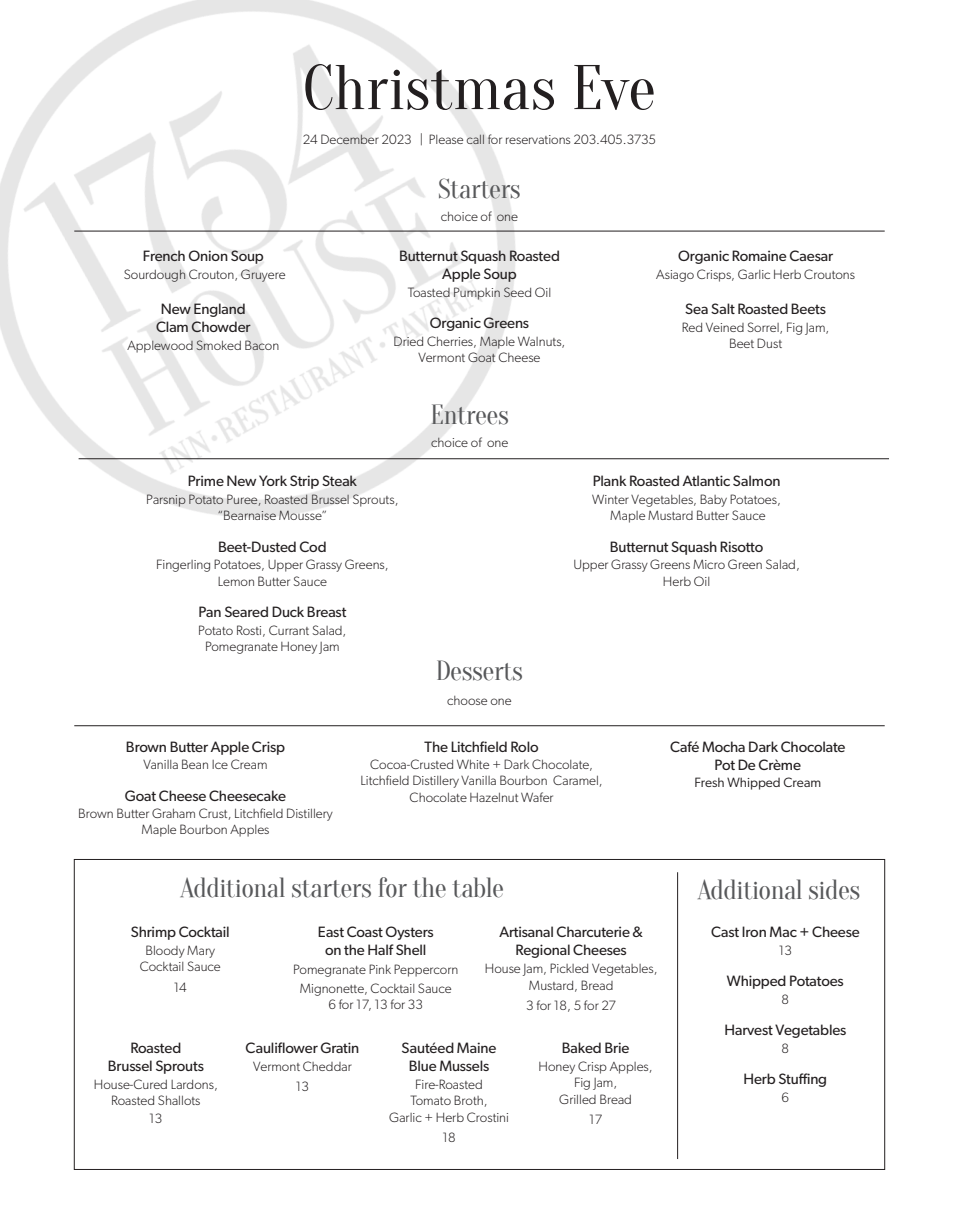
<style>
.page{position:relative;width:959px;height:1229px;background:#fff}
.page>*{position:absolute;margin:0;border:0;box-sizing:border-box;transform-origin:0 0}
.Menu_Item_Descriptio{font:63px "Oranienbaum";color:#231f20}
.t1{font:27px "Oranienbaum";letter-spacing:-.02em;color:#57585a}
.t2{font:15px/18px "Gibson";letter-spacing:-.01em;color:#231f20;text-align:center}
.DESCRIPTION{font:300 13.5px/16.2px "Gibson";color:#231f20;text-align:center}
.Menu_Item_Descriptio-2{font:300 13.5px/16.5px "Gibson";color:#231f20;text-align:center}
.DESCRIPTION-2{font:13.5px "Gibson";color:#231f20}
</style>
<div class="page">
<img style="left:0;top:0;width:596px;height:518px">
<hr style="left:79px;top:458px;width:810px;height:1px;background:#231f20">
<hr style="left:74px;top:231px;width:810px;height:1px;background:#231f20">
<hr style="left:74px;top:725px;width:810px;height:1px;background:#231f20">
<hr style="left:677px;top:872px;width:1px;height:287px;background:#231f20">
<p class="Menu_Item_Descriptio" style="left:303px;top:53px;width:355px">Christmas Eve</p>
<p class="DESCRIPTION" style="left:303px;top:131px;width:355px">24 December 2023 | Please call for reservations 203.405.3735</p>
<p class="t2" style="left:143px;top:247px;width:123px">French Onion Soup</p>
<p class="Menu_Item_Descriptio-2" style="left:124px;top:266px;width:163px">Sourdough Crouton, Gruyere</p>
<p class="t2" style="left:156px;top:299px;width:96px">New England<br>Clam Chowder</p>
<p class="Menu_Item_Descriptio-2" style="left:127px;top:337px;width:153px">Applewood Smoked Bacon</p>
<p class="t1" style="left:438px;top:174px;width:84px">Starters</p>
<p class="DESCRIPTION" style="left:441px;top:208px;width:79px">choice of one</p>
<p class="t2" style="left:399px;top:247px;width:162px">Butternut Squash Roasted<br>Apple Soup</p>
<p class="DESCRIPTION" style="left:407px;top:284px;width:145px">Toasted Pumpkin Seed Oil</p>
<p class="t2" style="left:430px;top:314px;width:101px">Organic Greens</p>
<p class="DESCRIPTION" style="left:393px;top:333px;width:173px">Dried Cherries, Maple Walnuts,<br>Vermont Goat Cheese</p>
<p class="t2" style="left:678px;top:247px;width:156px">Organic Romaine Caesar</p>
<p class="Menu_Item_Descriptio-2" style="left:656px;top:266px;width:200px">Asiago Crisps, Garlic Herb Croutons</p>
<p class="t2" style="left:685px;top:299px;width:142px">Sea Salt Roasted Beets</p>
<p class="DESCRIPTION" style="left:682px;top:318px;width:149px">Red Veined Sorrel, Fig Jam,<br>Beet Dust</p>
<p class="t2" style="left:188px;top:472px;width:171px">Prime New York Strip Steak</p>
<p class="DESCRIPTION" style="left:146px;top:491px;width:254px">Parsnip Potato Puree, Roasted Brussel Sprouts, “Bearnaise Mousse”</p>
<p class="t2" style="left:218px;top:537px;width:110px">Beet-Dusted Cod</p>
<p class="DESCRIPTION" style="left:156px;top:556px;width:234px">Fingerling Potatoes, Upper Grassy Greens,<br>Lemon Butter Sauce</p>
<p class="t2" style="left:198px;top:602px;width:149px">Pan Seared Duck Breast</p>
<p class="DESCRIPTION" style="left:198px;top:621px;width:150px">Potato Rosti, Currant Salad,<br>Pomegranate Honey Jam</p>
<p class="t1" style="left:430px;top:400px;width:80px">Entrees</p>
<p class="DESCRIPTION" style="left:431px;top:434px;width:79px">choice of one</p>
<p class="t1" style="left:436px;top:656px;width:89px">Desserts</p>
<p class="DESCRIPTION" style="left:447px;top:692px;width:66px">choose one</p>
<p class="t2" style="left:592px;top:472px;width:189px">Plank Roasted Atlantic Salmon</p>
<p class="DESCRIPTION" style="left:592px;top:491px;width:190px">Winter Vegetables, Baby Potatoes,<br>Maple Mustard Butter Sauce</p>
<p class="t2" style="left:610px;top:537px;width:155px">Butternut Squash Risotto</p>
<p class="DESCRIPTION" style="left:573px;top:556px;width:228px">Upper Grassy Greens Micro Green Salad,<br>Herb Oil</p>
<p class="t2" style="left:126px;top:737px;width:161px">Brown Butter Apple Crisp</p>
<p class="DESCRIPTION" style="left:143px;top:756px;width:126px">Vanilla Bean Ice Cream</p>
<p class="t2" style="left:125px;top:786px;width:163px">Goat Cheese Cheesecake</p>
<p class="DESCRIPTION" style="left:78px;top:805px;width:256px">Brown Butter Graham Crust, Litchfield Distillery<br>Maple Bourbon Apples</p>
<p class="t2" style="left:424px;top:737px;width:115px">The Litchfield Rolo</p>
<p class="DESCRIPTION" style="left:360px;top:756px;width:244px">Cocoa-Crusted White + Dark Chocolate,<br>Litchfield Distillery Vanilla Bourbon Caramel,<br>Chocolate Hazelnut Wafer</p>
<p class="t2" style="left:670px;top:737px;width:177px">Café Mocha Dark Chocolate<br>Pot De Crème</p>
<p class="DESCRIPTION-2" style="left:694px;top:774px;width:128px">Fresh Whipped Cream</p>
<p class="t1" style="left:180px;top:873px;width:325px">Additional starters for the table</p>
<p class="t2" style="left:131px;top:922px;width:100px">Shrimp Cocktail</p>
<p class="Menu_Item_Descriptio-2" style="left:140px;top:942px;width:83px">Bloody Mary<br>Cocktail Sauce</p>
<p class="Menu_Item_Descriptio-2" style="left:174px;top:978px;width:15px">14</p>
<p class="t2" style="left:499px;top:922px;width:145px">Artisanal Charcuterie &amp;<br>Regional Cheeses</p>
<p class="Menu_Item_Descriptio-2" style="left:485px;top:960px;width:174px">House Jam, Pickled Vegetables,<br>Mustard, Bread</p>
<p class="Menu_Item_Descriptio-2" style="left:526px;top:996px;width:91px">3 for 18, 5 for 27</p>
<p class="t2" style="left:318px;top:922px;width:117px">East Coast Oysters on the Half Shell</p>
<p class="DESCRIPTION" style="left:293px;top:960px;width:167px;line-height:18px">Pomegranate Pink Peppercorn<br>Mignonette, Cocktail Sauce</p>
<p class="DESCRIPTION" style="left:328px;top:996px;width:96px">6 for 17, 13 for 33</p>
<p class="t2" style="left:108px;top:1038px;width:97px">Roasted<br>Brussel Sprouts</p>
<p class="DESCRIPTION" style="left:94px;top:1075px;width:125px">House-Cured Lardons,</p>
<p class="DESCRIPTION" style="left:111px;top:1092px;width:91px">Roasted Shallots</p>
<p class="Menu_Item_Descriptio-2" style="left:149px;top:1110px;width:15px">13</p>
<p class="t2" style="left:246px;top:1038px;width:115px">Cauliflower Gratin</p>
<p class="Menu_Item_Descriptio-2" style="left:253px;top:1057px;width:100px">Vermont Cheddar</p>
<p class="Menu_Item_Descriptio-2" style="left:296px;top:1077px;width:15px">13</p>
<p class="t2" style="left:401px;top:1038px;width:96px">Sautéed Maine<br>Blue Mussels</p>
<p class="Menu_Item_Descriptio-2" style="left:389px;top:1075px;width:122px">Fire-Roasted<br>Tomato Broth,<br>Garlic + Herb Crostini</p>
<p class="Menu_Item_Descriptio-2" style="left:442px;top:1128px;width:15px">18</p>
<p class="t2" style="left:562px;top:1038px;width:69px">Baked Brie</p>
<p class="Menu_Item_Descriptio-2" style="left:538px;top:1057px;width:116px">Honey Crisp Apples,<br>Fig Jam,<br>Grilled Bread</p>
<p class="Menu_Item_Descriptio-2" style="left:589px;top:1110px;width:15px">17</p>
<p class="t1" style="left:697px;top:874px;width:164px">Additional sides</p>
<p class="t2" style="left:711px;top:922px;width:150px">Cast Iron Mac + Cheese</p>
<p class="DESCRIPTION" style="left:778px;top:941px;width:15px">13</p>
<p class="t2" style="left:727px;top:971px;width:118px">Whipped Potatoes</p>
<p class="DESCRIPTION" style="left:781px;top:990px;width:9px">8</p>
<p class="t2" style="left:724px;top:1020px;width:124px">Harvest Vegetables</p>
<p class="DESCRIPTION" style="left:781px;top:1039px;width:9px">8</p>
<p class="t2" style="left:743px;top:1069px;width:85px">Herb Stuffing</p>
<p class="DESCRIPTION" style="left:781px;top:1089px;width:9px">6</p>
</div>
